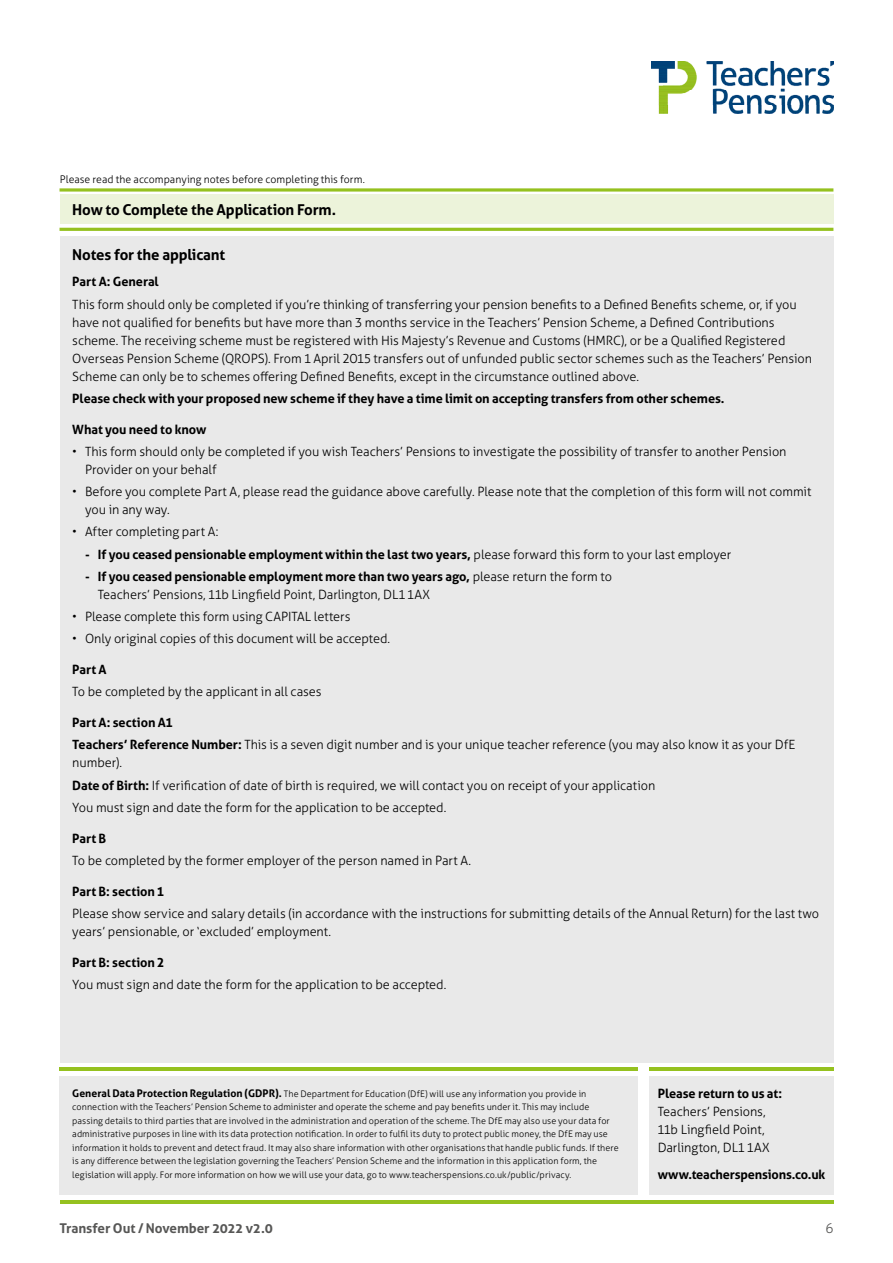
<style>
.page{position:relative;width:893px;height:1263px;background:#fff}
.page>*{position:absolute;margin:0;border:0;box-sizing:border-box;transform-origin:0 0}
.t1{font:700 15px "Aller";letter-spacing:-.01em;color:#000}
.t2{font:700 13.5px "Aller";letter-spacing:-.01em;color:#575756}
.t3{font:300 13.5px "Aller";color:#575756}
.t4{font:300 12.75px/18px "Aller";letter-spacing:-.005em;color:#000}
.t5{font:700 12.75px "Aller";letter-spacing:-.005em;color:#000}
.t6{font:300 10.5px "Aller";color:#000}
.t7{font:300 9px/13.5px "Aller";letter-spacing:.01em;color:#000}
.s1{font-weight:300}
.s2{font-weight:700}
.s3{font-weight:700;font-size:10.5px}
</style>
<div class="page">
<hr style="left:60px;top:1200px;width:773px;height:3px;background:#95c11f">
<img style="left:652px;top:61px;width:181px;height:52px">
<div style="left:60px;top:236px;width:773px;height:826px;background:#e9e9e9"></div>
<div style="left:60px;top:195px;width:773px;height:29px;background:#ecf3da"></div>
<svg style="left:60px;top:188px;width:773px;height:4px;background:#aacd4c"></svg>
<hr style="left:60px;top:228px;width:773px;height:3px;background:#95c11f">
<div style="left:60px;top:1076px;width:578px;height:119px;background:#e9e9e9"></div>
<div style="left:649px;top:1076px;width:184px;height:119px;background:#e9e9e9"></div>
<hr style="left:60px;top:1067px;width:578px;height:4px;background:#95c11f">
<hr style="left:649px;top:1067px;width:184px;height:4px;background:#95c11f">
<p class="t6" style="left:60px;top:173px;width:306px">Please read the accompanying notes before completing this form.</p>
<p class="t1" style="left:72px;top:200px;width:265px">How to Complete the Application Form.</p>
<p class="t1" style="left:72px;top:245px;width:155px">Notes for the applicant</p>
<p class="t5" style="left:72px;top:274px;width:88px">Part A: General</p>
<p class="t4" style="left:72px;top:295px;width:741px">This form should only be completed if you’re thinking of transferring your pension benefits to a Defined Benefits scheme, or, if you have not qualified for benefits but have more than 3 months service in the Teachers’ Pension Scheme, a Defined Contributions scheme. The receiving scheme must be registered with His Majesty’s Revenue and Customs (HMRC), or be a Qualified Registered Overseas Pension Scheme (QROPS). From 1 April 2015 transfers out of unfunded public sector schemes such as the Teachers’ Pension Scheme can only be to schemes offering Defined Benefits, except in the circumstance outlined above.</p>
<p class="t5" style="left:72px;top:390px;width:654px">Please check with your proposed new scheme if they have a time limit on accepting transfers from other schemes.</p>
<p class="t5" style="left:72px;top:421px;width:136px">What you need to know</p>
<p class="t4" style="left:85px;top:442px;width:703px;text-indent:-13px">• This form should only be completed if you wish Teachers’ Pensions to investigate the possibility of transfer to another Pension<br>Provider on your behalf</p>
<p class="t4" style="left:85px;top:483px;width:728px;text-indent:-13px">• Before you complete Part A, please read the guidance above carefully. Please note that the completion of this form will not commit you in any way.</p>
<p class="t4" style="left:72px;top:523px;width:148px">• After completing part A:</p>
<p class="t5" style="left:85px;top:546px;width:648px">- If you ceased pensionable employment within the last two years, <span class="s1">please forward this form to your last employer</span></p>
<p class="t4" style="left:98px;top:567px;width:516px;text-indent:-13px"><span class="s2">- If you ceased pensionable employment more than two years ago,</span> please return the form to<br>Teachers’ Pensions, 11b Lingfield Point, Darlington, DL1 1AX</p>
<p class="t4" style="left:72px;top:608px;width:280px">• Please complete this form using CAPITAL letters</p>
<p class="t4" style="left:72px;top:630px;width:319px">• Only original copies of this document will be accepted.</p>
<p class="t5" style="left:72px;top:662px;width:36px">Part A</p>
<p class="t4" style="left:72px;top:683px;width:251px">To be completed by the applicant in all cases</p>
<p class="t4" style="left:72px;top:711px;width:724px;line-height:22.2px"><span class="s2">Part A: section A1<br>Teachers’ Reference Number:</span> This is a seven digit number and is your unique teacher reference (you may also know it as your DfE</p>
<p class="t4" style="left:72px;top:752px;width:584px;line-height:22.2px">number).<br><span class="s2">Date of Birth:</span> If verification of date of birth is required, we will contact you on receipt of your application<br>You must sign and date the form for the application to be accepted.</p>
<p class="t5" style="left:72px;top:830px;width:36px">Part B</p>
<p class="t4" style="left:72px;top:851px;width:400px">To be completed by the former employer of the person named in Part A.</p>
<p class="t5" style="left:72px;top:883px;width:93px">Part B: section 1</p>
<p class="t4" style="left:72px;top:904px;width:748px">Please show service and salary details (in accordance with the instructions for submitting details of the Annual Return) for the last two years’ pensionable, or ‘excluded’ employment.</p>
<p class="t5" style="left:72px;top:954px;width:93px">Part B: section 2</p>
<p class="t4" style="left:72px;top:975px;width:376px">You must sign and date the form for the application to be accepted.</p>
<p class="t7" style="left:72px;top:1087px;width:548px"><span class="s3">General Data Protection Regulation (GDPR).</span> The Department for Education (DfE) will use any information you provide in connection with the Teachers’ Pension Scheme to administer and operate the scheme and pay benefits under it. This may include passing details to third parties that are involved in the administration and operation of the scheme. The DfE may also use your data for administrative purposes in line with its data protection notification. In order to fulfil its duty to protect public money, the DfE may use information it holds to prevent and detect fraud. It may also share information with other organisations that handle public funds. If there is any difference between the legislation governing the Teachers’ Pension Scheme and the information in this application form, the legislation will apply. For more information on how we will use your data, go to www.teacherspensions.co.uk/public/privacy.</p>
<p class="t5" style="left:658px;top:1086px;width:126px">Please return to us at:</p>
<p class="t4" style="left:658px;top:1103px;width:113px">Teachers’ Pensions,<br>11b Lingfield Point,<br>Darlington, DL1 1AX</p>
<p class="t5" style="left:658px;top:1166px;width:169px">www.teacherspensions.co.uk</p>
<p class="t2" style="left:60px;top:1220px;width:215px">Transfer Out / November 2022 v2.0</p>
<p class="t3" style="left:825px;top:1220px;width:10px">6</p>
</div>
